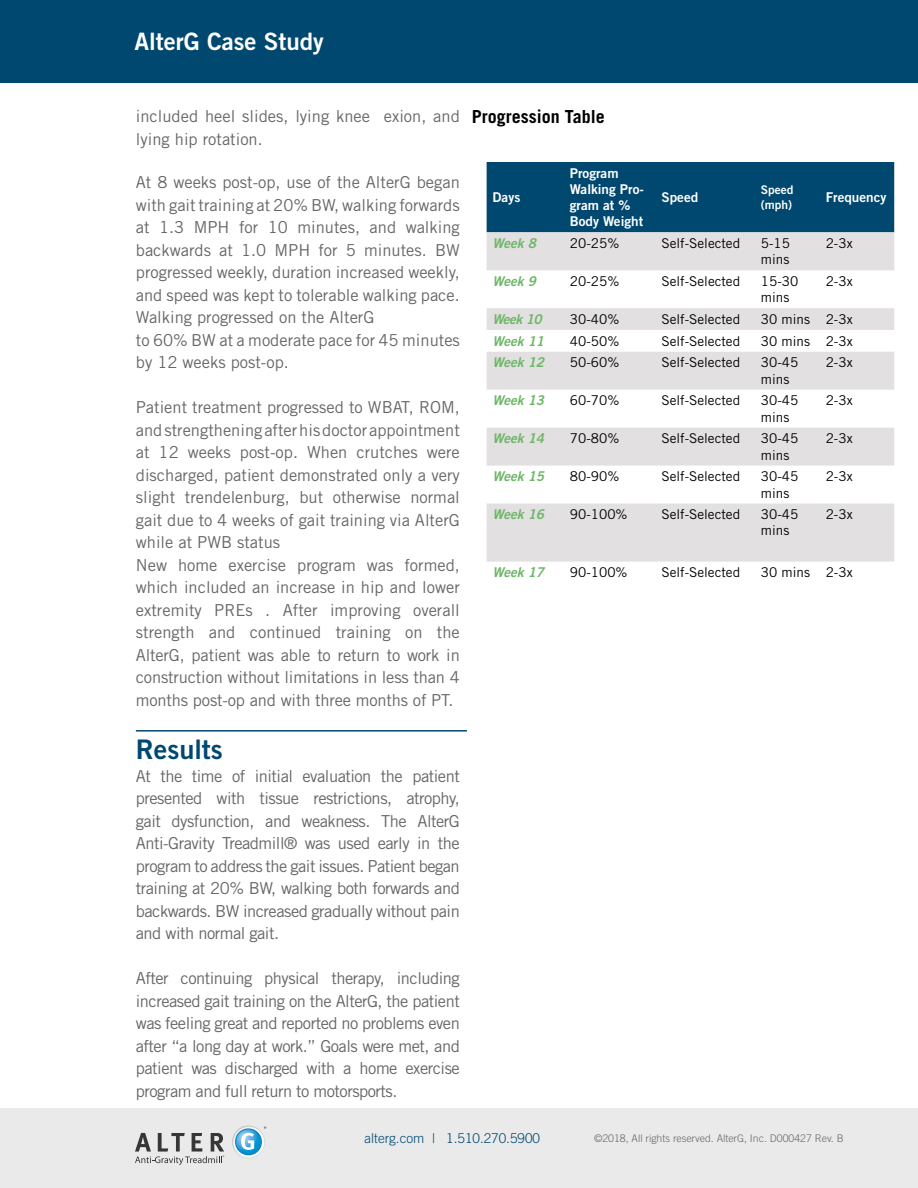
<style>
.page{position:relative;width:918px;height:1188px;background:#fff}
.page>*{position:absolute;margin:0;border:0;box-sizing:border-box;transform-origin:0 0}
.t1{font:27px "Trade Gothic LT Std Bd 2";color:#004870}
.t2{font:24px "Trade Gothic LT Std Bd 2";color:#fff}
.t3{font:700 18px "Trade Gothic LT Std";color:#000}
.t4{font:16.5px/22.5px "Trade Gothic LT Std";color:#666}
.t5{font:13.5px/16.2px "Trade Gothic LT Std";color:#000}
.t6{font:13.5px "Trade Gothic LT Std Bd 2 Obl";color:#6eb768}
.t7{font:13.5px/16.2px "Trade Gothic LT Std Bd 2";color:#fff}
.t8{font:300 13.5px "Trade Gothic LT Std";color:#004870}
.t9{font:12px/14.4px "Trade Gothic LT Std Bd 2";color:#fff}
.t10{font:300 10.5px "Trade Gothic LT Std";color:#666}
</style>
<div class="page">
<div style="left:0;top:1108px;width:918px;height:80px;background:#eaeaea"></div>
<svg style="left:135px;top:1133px;width:89px;height:32px"></svg>
<svg style="left:232px;top:1126px;width:34px;height:32px"></svg>
<div style="left:0;top:0;width:918px;height:82px;background:#004870"></div>
<hr style="left:136px;top:730px;width:331px;height:2px;background:#004870">
<div style="left:487px;top:162px;width:407px;height:70px;background:#004870"></div>
<svg style="left:487px;top:232px;width:407px;height:330px;fill:#e2e0e0"></svg>
<h2 class="t2" style="left:135px;top:26px;width:191px">AlterG Case Study</h2>
<p class="t4" style="left:136px;top:105px;width:326px">included heel slides, lying knee exion, and lying hip rotation.</p>
<p class="t4" style="left:136px;top:171px;width:326px">At 8 weeks post-op, use of the AlterG began with gait training at 20% BW, walking forwards at 1.3 MPH for 10 minutes, and walking backwards at 1.0 MPH for 5 minutes. BW progressed weekly, duration increased weekly, and speed was kept to tolerable walking pace.<br>Walking progressed on the AlterG<br>to 60% BW at a moderate pace for 45 minutes by 12 weeks post-op.</p>
<p class="t4" style="left:136px;top:396px;width:326px">Patient treatment progressed to WBAT, ROM, and strengthening after his doctor appointment at 12 weeks post-op. When crutches were discharged, patient demonstrated only a very slight trendelenburg, but otherwise normal gait due to 4 weeks of gait training via AlterG while at PWB status<br>New home exercise program was formed, which included an increase in hip and lower extremity PREs . After improving overall strength and continued training on the AlterG, patient was able to return to work in construction without limitations in less than 4 months post-op and with three months of PT.</p>
<h1 class="t1" style="left:136px;top:733px;width:88px">Results</h1>
<p class="t4" style="left:136px;top:765px;width:326px;text-align:justify">At the time of initial evaluation the patient presented with tissue restrictions, atrophy, gait dysfunction, and weakness. The AlterG Anti-Gravity Treadmill® was used early in the program to address the gait issues. Patient began training at 20% BW, walking both forwards and backwards. BW increased gradually without pain and with normal gait.</p>
<p class="t4" style="left:136px;top:967px;width:326px;text-align:justify">After continuing physical therapy, including increased gait training on the AlterG, the patient was feeling great and reported no problems even after “a long day at work.” Goals were met, and patient was discharged with a home exercise program and full return to motorsports.</p>
<p class="t3" style="left:472px;top:106px;width:135px">Progression Table</p>
<p class="t7" style="left:493px;top:189px;width:29px">Days</p>
<p class="t7" style="left:570px;top:165px;width:76px">Program<br>Walking Pro&shy;gram at %<br>Body Weight</p>
<p class="t7" style="left:662px;top:189px;width:38px">Speed</p>
<p class="t9" style="left:761px;top:183px;width:34px">Speed (mph)</p>
<p class="t7" style="left:826px;top:189px;width:62px">Frequency</p>
<p class="t6" style="left:493px;top:235px;width:45px">Week 8</p>
<p class="t5" style="left:570px;top:235px;width:51px">20-25%</p>
<p class="t5" style="left:662px;top:235px;width:80px">Self-Selected</p>
<p class="t5" style="left:761px;top:235px;width:31px">5-15 mins</p>
<p class="t5" style="left:826px;top:235px;width:28px">2-3x</p>
<p class="t6" style="left:493px;top:273px;width:45px">Week 9</p>
<p class="t5" style="left:570px;top:273px;width:51px">20-25%</p>
<p class="t5" style="left:662px;top:273px;width:80px">Self-Selected</p>
<p class="t5" style="left:761px;top:273px;width:39px">15-30 mins</p>
<p class="t5" style="left:826px;top:273px;width:28px">2-3x</p>
<p class="t6" style="left:493px;top:311px;width:51px">Week 10</p>
<p class="t5" style="left:570px;top:311px;width:51px">30-40%</p>
<p class="t5" style="left:662px;top:311px;width:80px">Self-Selected</p>
<p class="t5" style="left:761px;top:311px;width:93px">30 mins 2-3x</p>
<p class="t6" style="left:493px;top:333px;width:53px">Week 11</p>
<p class="t5" style="left:570px;top:333px;width:51px">40-50%</p>
<p class="t5" style="left:662px;top:333px;width:80px">Self-Selected</p>
<p class="t5" style="left:761px;top:333px;width:93px">30 mins 2-3x</p>
<p class="t6" style="left:493px;top:354px;width:53px">Week 12</p>
<p class="t5" style="left:570px;top:354px;width:51px">50-60%</p>
<p class="t5" style="left:662px;top:354px;width:80px">Self-Selected</p>
<p class="t5" style="left:761px;top:354px;width:39px">30-45 mins</p>
<p class="t5" style="left:826px;top:354px;width:28px">2-3x</p>
<p class="t6" style="left:493px;top:392px;width:53px">Week 13</p>
<p class="t5" style="left:570px;top:392px;width:51px">60-70%</p>
<p class="t5" style="left:662px;top:392px;width:80px">Self-Selected</p>
<p class="t5" style="left:761px;top:392px;width:39px">30-45 mins</p>
<p class="t5" style="left:826px;top:392px;width:28px">2-3x</p>
<p class="t6" style="left:493px;top:430px;width:53px">Week 14</p>
<p class="t5" style="left:570px;top:430px;width:51px">70-80%</p>
<p class="t5" style="left:662px;top:430px;width:80px">Self-Selected</p>
<p class="t5" style="left:761px;top:430px;width:39px">30-45 mins</p>
<p class="t5" style="left:826px;top:430px;width:28px">2-3x</p>
<p class="t6" style="left:493px;top:468px;width:53px">Week 15</p>
<p class="t5" style="left:570px;top:468px;width:51px">80-90%</p>
<p class="t5" style="left:662px;top:468px;width:80px">Self-Selected</p>
<p class="t5" style="left:761px;top:468px;width:39px">30-45 mins</p>
<p class="t5" style="left:826px;top:468px;width:28px">2-3x</p>
<p class="t6" style="left:493px;top:506px;width:53px">Week 16</p>
<p class="t5" style="left:570px;top:506px;width:59px">90-100%</p>
<p class="t5" style="left:662px;top:506px;width:80px">Self-Selected</p>
<p class="t5" style="left:761px;top:506px;width:39px">30-45 mins</p>
<p class="t5" style="left:826px;top:506px;width:28px">2-3x</p>
<p class="t6" style="left:493px;top:564px;width:53px">Week 17</p>
<p class="t5" style="left:570px;top:564px;width:59px">90-100%</p>
<p class="t5" style="left:662px;top:564px;width:80px">Self-Selected</p>
<p class="t5" style="left:761px;top:564px;width:93px">30 mins 2-3x</p>
<p class="t8" style="left:364px;top:1131px;width:177px">alterg.com | 1.510.270.5900</p>
<p class="t10" style="left:594px;top:1132px;width:251px">©2018, All rights reserved. AlterG, Inc. D000427 Rev. B</p>
</div>
